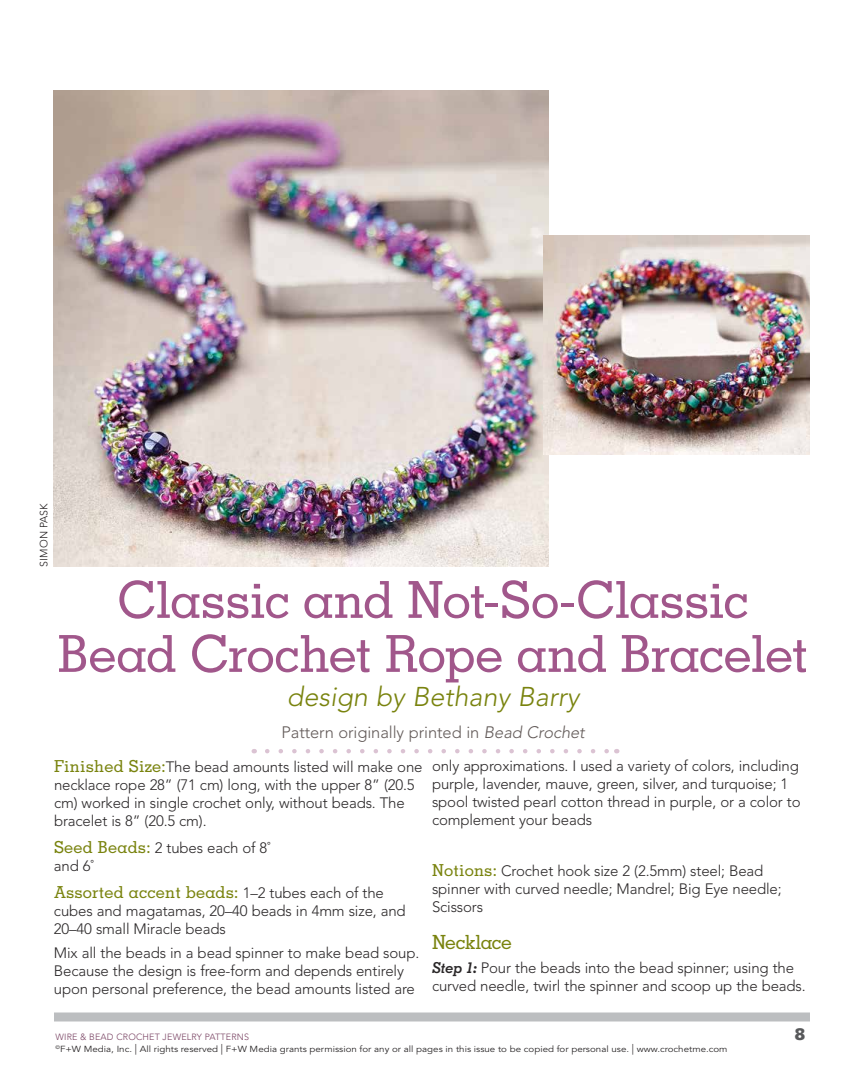
<style>
.page{position:relative;width:864px;height:1080px;background:#fff}
.page>*{position:absolute;margin:0;border:0;box-sizing:border-box;transform-origin:0 0}
.t1{font:500 51px/54px "Memphis LT Std";letter-spacing:-.025em;color:#a1578b;text-align:center}
.t2{font:italic 300 27px "Avenir LT Std";color:#79830e}
.t3{font:500 19.5px "Memphis LT Std";letter-spacing:-.04em;color:#79830e}
.t4{font:300 16.5px "Avenir LT Std";letter-spacing:-.005em;color:#635b59}
.t5{font:500 16.5px "Memphis LT Std";letter-spacing:.01em;color:#79830e}
.t6{font:800 16.5px "Memphis LT Std";color:#58595b}
.t7{font:300 15px/18px "Avenir LT Std";letter-spacing:-.01em;color:#2a2728}
.t8{font:300 10.5px "Avenir LT Std";letter-spacing:.01em;color:#231f20}
.t9{font:300 9px "Avenir LT Std";letter-spacing:.02em;color:#784161}
.t10{font:8.7px "Avenir LT Std";color:#2a2728;scale:1.11 1}
.s1{font-style:italic}
.s2{font-family:"Memphis LT Std";font-weight:500;font-size:16.5px;color:#79830e}
.s3{font-family:"Avenir LT Std";font-weight:300;font-size:15px;color:#2a2728}
.s4{font-family:"Memphis LT Std";font-weight:700;font-style:italic}
.s5{font-size:10.8px}
</style>
<div class="page">
<div style="left:54px;top:1012px;width:756px;height:10px;background:#bcbec0"></div>
<svg style="left:267px;top:749px;width:342px;height:4px"></svg>
<img style="left:54px;top:90px;width:495px;height:477px">
<img style="left:544px;top:236px;width:266px;height:219px">
<p class="t8" style="left:38px;top:567px;width:65px;rotate:-90deg">Simon Pask</p>
<h1 class="t1" style="left:58px;top:572px;width:752px">Classic and Not-So-Classic<br>Bead Crochet Rope and Bracelet</h1>
<h2 class="t2" style="left:287px;top:681px;width:295px">design by Bethany Barry</h2>
<p class="t4" style="left:282px;top:722px;width:305px">Pattern originally printed in <span class="s1">Bead Crochet</span></p>
<p class="t7" style="left:54px;top:757px;width:370px"><span class="s2">Finished Size:</span>The bead amounts listed will make one necklace rope 28” (71 cm) long, with the upper 8” (20.5 cm) worked in single crochet only, without beads. The bracelet is 8” (20.5 cm).</p>
<p class="t7" style="left:54px;top:838px;width:218px"><span class="s2">Seed Beads:</span> 2 tubes each of 8˚ and 6˚</p>
<p class="t5" style="left:54px;top:881px;width:331px">Assorted accent beads: <span class="s3">1–2 tubes each of the</span></p>
<p class="t7" style="left:54px;top:901px;width:353px">cubes and magatamas, 20–40 beads in 4mm size, and<br>20–40 small Miracle beads</p>
<p class="t7" style="left:54px;top:943px;width:367px">Mix all the beads in a bead spinner to make bead soup.<br>Because the design is free-form and depends entirely upon personal preference, the bead amounts listed are</p>
<p class="t7" style="left:432px;top:757px;width:370px">only approximations. I used a variety of colors, including purple, lavender, mauve, green, silver, and turquoise; 1 spool twisted pearl cotton thread in purple, or a color to complement your beads</p>
<p class="t7" style="left:432px;top:862px;width:351px"><span class="s2">Notions:</span> Crochet hook size 2 (2.5mm) steel; Bead spinner with curved needle; Mandrel; Big Eye needle;<br>Scissors</p>
<h3 class="t3" style="left:432px;top:930px;width:81px">Necklace</h3>
<p class="t7" style="left:432px;top:959px;width:375px"><span class="s4">Step 1:</span> Pour the beads into the bead spinner; using the curved needle, twirl the spinner and scoop up the beads.</p>
<p class="t9" style="left:56px;top:1032px;width:195px">Wire &amp; Bead Crochet Jewelry Pattern s</p>
<p class="t6" style="left:794px;top:1024px;width:13px">8</p>
<p class="t10" style="left:56px;top:1044px;width:607px"><sup>©</sup>F+W Media, I nc. <span class="s5">|</span> All rights reserved <span class="s5">|</span> F+W Media grants permission for any or all pages in this issue to be copied for personal use. <span class="s5">|</span> www.crochetme.com</p>
</div>
